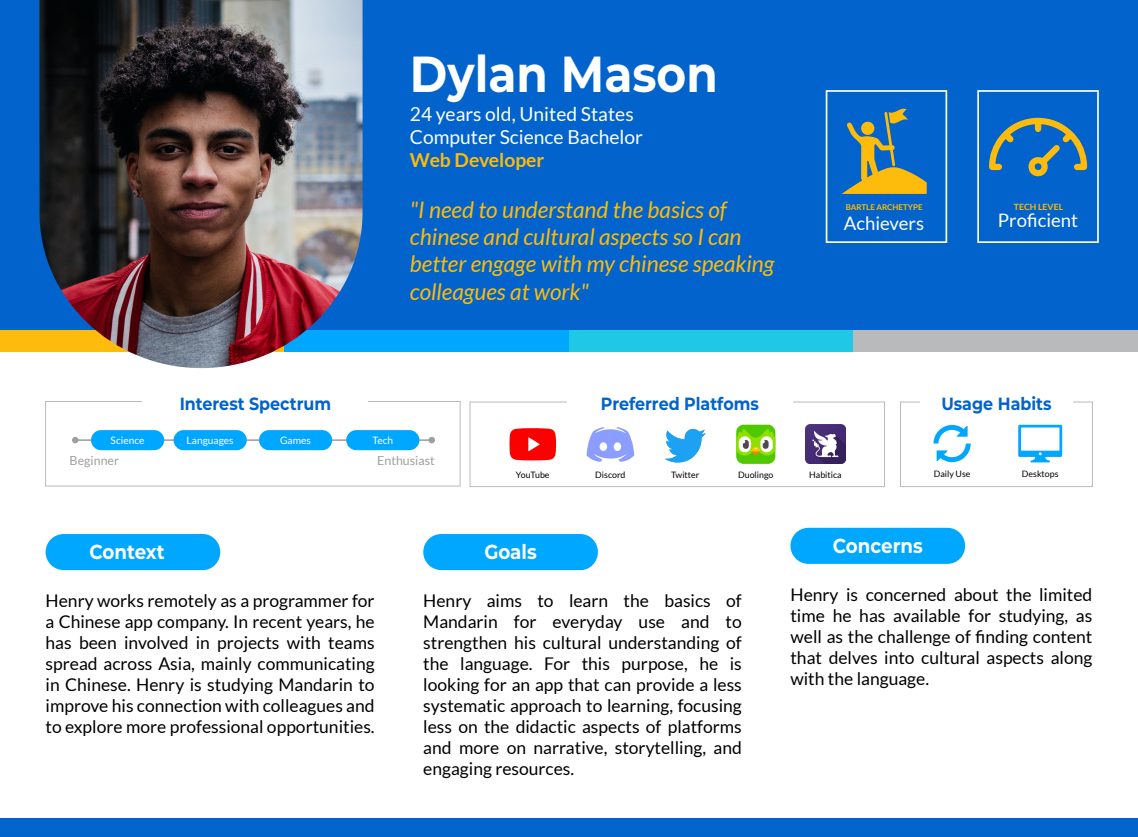
<style>
.page{position:relative;width:1138px;height:837px;background:#fff}
.page>*{position:absolute;margin:0;border:0;box-sizing:border-box;transform-origin:0 0}
.t1{font:700 50.57px "Montserrat";color:#fff;scale:.9 1}
.t2{font:italic 22.75px/27.3px "Lato";color:#fdbb0b}
.t3{font:700 20.3px "Montserrat";color:#fff;scale:.9 1}
.t4{font:19.25px/23.1px "Lato";color:#fff}
.t5{font:700 19.25px "Lato";color:#fdbb0b}
.t6{font:18.55px "Lato";color:#fff}
.t7{font:700 17.68px "Montserrat";color:#0163cb;scale:.9 1}
.t8{font:17.5px/21px "Lato";color:#000;text-align:justify}
.t9{font:12.51px "Lato";color:#a0a0a0}
.t10{font:10.24px "Lato";color:#fff}
.t11{font:8.84px "Lato";color:#000}
.t12{font:700 8.66px "Lato";color:#fdbb0b}
.t13{font:700 7.96px "Lato";color:#fdbb0b}
</style>
<div class="page">
<div style="left:0;top:329px;width:284px;height:22px;background:#fdbb0b"></div>
<div style="left:284px;top:329px;width:285px;height:22px;background:#00a7ff"></div>
<div style="left:569px;top:329px;width:284px;height:22px;background:#1fc9e6"></div>
<div style="left:853px;top:329px;width:285px;height:22px;background:#b8babc"></div>
<div style="left:0;top:0;width:1138px;height:329px;background:#0163cb"></div>
<img style="left:39px;top:0;width:323px;height:368px">
<div style="left:825px;top:90px;width:122px;height:153px;border:2px solid #fff"></div>
<div style="left:977px;top:90px;width:121px;height:153px;border:2px solid #fff"></div>
<svg style="left:989px;top:118px;width:98px;height:59px"></svg>
<hr style="left:75px;top:439px;width:357px;height:2px;background:#a0a0a0">
<div style="left:174px;top:430px;width:73px;height:20px;background:#00a7ff;border-radius:10px"></div>
<div style="left:259px;top:430px;width:73px;height:20px;background:#00a7ff;border-radius:10px"></div>
<div style="left:346px;top:430px;width:73px;height:20px;background:#00a7ff;border-radius:10px"></div>
<div style="left:91px;top:430px;width:73px;height:20px;background:#00a7ff;border-radius:10px"></div>
<div style="left:72px;top:436px;width:6px;height:7px;background:#a0a0a0;border-radius:50%"></div>
<div style="left:428px;top:436px;width:7px;height:7px;background:#a0a0a0;border-radius:50%"></div>
<div style="left:45px;top:401px;width:415px;height:85px;border:1px solid #bababa"></div>
<div style="left:142px;top:393px;width:226px;height:23px;background:#fff"></div>
<div style="left:469px;top:401px;width:415px;height:85px;border:1px solid #bababa"></div>
<div style="left:567px;top:393px;width:225px;height:23px;background:#fff"></div>
<svg style="left:509px;top:428px;width:47px;height:32px;background:#f91e1f"></svg>
<svg style="left:586px;top:427px;width:48px;height:34px"></svg>
<svg style="left:664px;top:429px;width:41px;height:33px"></svg>
<div style="left:736px;top:424px;width:39px;height:39px;background:#50c800;border-radius:7px"></div>
<svg style="left:736px;top:428px;width:39px;height:27px"></svg>
<img style="left:806px;top:424px;width:39px;height:39px">
<div style="left:900px;top:401px;width:192px;height:85px;border:1px solid #bababa"></div>
<div style="left:920px;top:393px;width:152px;height:23px;background:#fff"></div>
<svg style="left:1018px;top:424px;width:44px;height:38px"></svg>
<svg style="left:933px;top:425px;width:37px;height:38px"></svg>
<div style="left:0;top:818px;width:1138px;height:18px;background:#0163cb"></div>
<div style="left:46px;top:534px;width:174px;height:36px;background:#00a7ff;border-radius:18px"></div>
<div style="left:423px;top:534px;width:175px;height:36px;background:#00a7ff;border-radius:18px"></div>
<div style="left:790px;top:527px;width:175px;height:36px;background:#00a7ff;border-radius:18px"></div>
<svg style="left:841px;top:108px;width:85px;height:86px"></svg>
<div style="left:861px;top:122px;width:13px;height:13px;background:#fdbb0b;border-radius:50%"></div>
<h1 class="t1" style="left:410px;top:38px;width:344px">Dylan Mason</h1>
<p class="t4" style="left:410px;top:102px;width:234px">24 years old, United States<br>Computer Science Bachelor</p>
<p class="t5" style="left:410px;top:149px;width:136px">Web Developer</p>
<h2 class="t2" style="left:410px;top:196px;width:366px">"I need to understand the basics of chinese and cultural aspects so I can better engage with my chinese speaking colleagues at work"</h2>
<p class="t13" style="left:845px;top:202px;width:78px">BARTLE ARCHETYPE</p>
<p class="t6" style="left:843px;top:212px;width:82px">Achievers</p>
<p class="t12" style="left:1014px;top:202px;width:51px">TECH LEVEL</p>
<p class="t6" style="left:998px;top:210px;width:82px">Proficient</p>
<p class="t7" style="left:180px;top:390px;width:170px">Interest Spectrum</p>
<p class="t10" style="left:111px;top:434px;width:35px">Science</p>
<p class="t10" style="left:187px;top:434px;width:49px">Languages</p>
<p class="t10" style="left:280px;top:434px;width:32px">Games</p>
<p class="t10" style="left:372px;top:434px;width:22px">Tech</p>
<p class="t7" style="left:601px;top:391px;width:177px">Preferred Platfoms</p>
<p class="t7" style="left:941px;top:391px;width:124px">Usage Habits</p>
<p class="t9" style="left:70px;top:453px;width:51px">Beginner</p>
<p class="t9" style="left:377px;top:453px;width:59px">Enthusiast</p>
<p class="t11" style="left:516px;top:469px;width:35px">YouTube</p>
<p class="t11" style="left:595px;top:469px;width:32px">Discord</p>
<p class="t11" style="left:671px;top:469px;width:30px">Twitter</p>
<p class="t11" style="left:738px;top:469px;width:37px">Duolingo</p>
<p class="t11" style="left:809px;top:469px;width:34px">Habitica</p>
<p class="t11" style="left:933px;top:468px;width:38px">Daily Use</p>
<p class="t11" style="left:1021px;top:468px;width:38px">Desktops</p>
<p class="t3" style="left:89px;top:536px;width:85px">Context</p>
<p class="t8" style="left:46px;top:590px;width:330px">Henry works remotely as a programmer for a Chinese app company. In recent years, he has been involved in projects with teams spread across Asia, mainly communicating in Chinese. Henry is studying Mandarin to improve his connection with colleagues and to explore more professional opportunities.</p>
<p class="t3" style="left:484px;top:536px;width:60px">Goals</p>
<p class="t8" style="left:423px;top:590px;width:320px">Henry aims to learn the basics of Mandarin for everyday use and to strengthen his cultural understanding of the language. For this purpose, he is looking for an app that can provide a less systematic approach to learning, focusing less on the didactic aspects of platforms and more on narrative, storytelling, and engaging resources.</p>
<p class="t3" style="left:832px;top:530px;width:101px">Concerns</p>
<p class="t8" style="left:790px;top:583px;width:303px">Henry is concerned about the limited time he has available for studying, as well as the challenge of finding content that delves into cultural aspects along with the language.</p>
</div>
